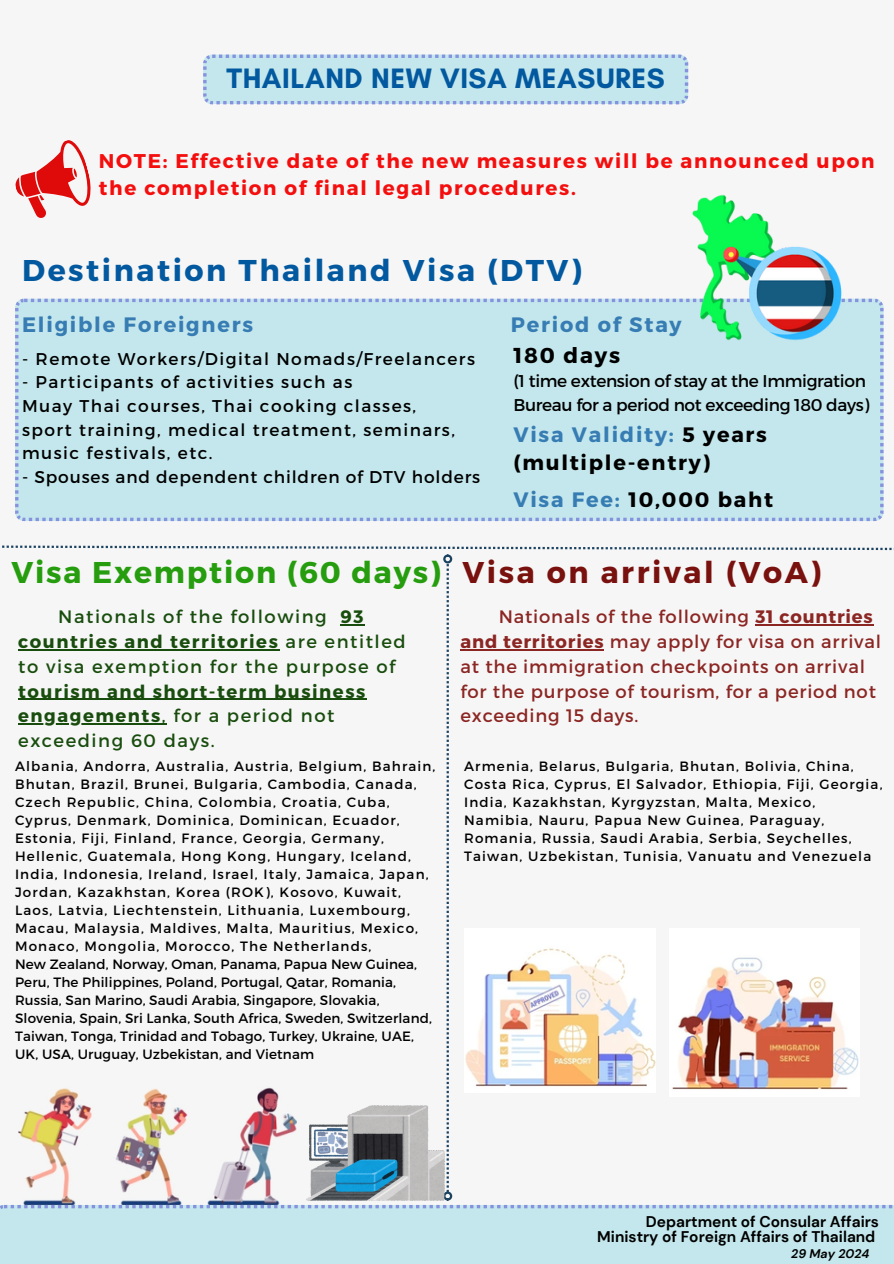
<style>
.page{position:relative;width:894px;height:1264px;background:#fff}
.page>*{position:absolute;margin:0;border:0;box-sizing:border-box;transform-origin:0 0}
.t1{font:700 30px "Montserrat";letter-spacing:.085em;color:#03599f}
.t2{font:700 30px "Montserrat";letter-spacing:.06em;color:#269d0e}
.t3{font:700 30px "Montserrat";letter-spacing:.085em;color:#79110e}
.t4{font:700 28.65px "Glacial Indifference";letter-spacing:.02em;color:#03599f}
.t5{font:700 21.45px "Montserrat";letter-spacing:.085em;color:#000}
.t6{font:700 20.85px/28.2px "Montserrat";letter-spacing:.085em;color:#000}
.t7{font:700 20.85px "Montserrat";letter-spacing:.085em;color:#377db4}
.t8{font:700 19.8px/27px "Montserrat";letter-spacing:.085em;color:#f40e0e}
.t9{font:18px/24.8px "Montserrat";letter-spacing:.045em;color:#8b2623}
.t10{font:18px/24.8px "Montserrat";letter-spacing:.085em;color:#194d0e}
.t11{font:16.95px/23.7px "Montserrat";letter-spacing:.085em;color:#000}
.t12{font:16.95px/23.7px "Montserrat";letter-spacing:-.02em;color:#000}
.t13{font:16.95px "Montserrat";letter-spacing:.05em;color:#000}
.t14{font:700 15.45px/14.7px "DM Sans";color:#000;text-align:right}
.t15{font:13.5px/18px "Montserrat";letter-spacing:.085em;color:#000}
.t16{font:13.5px/18px "Montserrat";letter-spacing:.01em;color:#000}
.t17{font:italic 700 12.45px "DM Sans";color:#000}
.s1{color:#377db4}
.s2{font-weight:700}
</style>
<div class="page">
<div style="left:0;top:0;width:893px;height:1263px;background:#f6f6f6"></div>
<svg style="left:2px;top:545px;width:890px;height:5px"></svg>
<div style="left:15px;top:299px;width:867px;height:222px;background:#c3e7ec"></div>
<svg style="left:15px;top:140px;width:76px;height:78px"></svg>
<img style="left:465px;top:948px;width:190px;height:138px">
<img style="left:672px;top:957px;width:186px;height:133px">
<svg style="left:203px;top:55px;width:485px;height:49px;background:#bfe1eb"></svg>
<img style="left:18px;top:1087px;width:278px;height:117px">
<div style="left:0;top:1204px;width:893px;height:59px;background:#c3e7ec"></div>
<svg style="left:446px;top:564px;width:2px;height:627px"></svg>
<div style="left:443px;top:1191px;width:9px;height:9px;border:2px solid #1b4361;border-radius:50%"></div>
<div style="left:443px;top:554px;width:9px;height:9px;border:2px solid #1b4361;border-radius:50%"></div>
<img style="left:306px;top:1105px;width:138px;height:95px">
<img style="left:685px;top:194px;width:163px;height:155px">
<svg style="left:340px;top:624px;width:25px;height:1px"></svg>
<hr style="left:18px;top:649px;width:261px;height:1px;background:#194d0e">
<hr style="left:18px;top:698px;width:349px;height:1px;background:#194d0e">
<hr style="left:18px;top:723px;width:144px;height:1px;background:#194d0e">
<hr style="left:755px;top:624px;width:118px;height:1px;background:#8b2623">
<hr style="left:460px;top:649px;width:144px;height:1px;background:#8b2623">
<h3 class="t4" style="left:226px;top:61px;width:440px">THAILAND NEW VISA MEASURES</h3>
<h1 class="t8" style="left:99px;top:146px;width:776px">NOTE: Effective date of the new measures will be announced upon the completion of final legal procedures.</h1>
<p class="t1" style="left:22px;top:251px;width:561px">Destination Thailand Visa (DTV)</p>
<h3 class="t7" style="left:22px;top:311px;width:232px">Eligible Foreigners</h3>
<h4 class="t11" style="left:22px;top:346px;width:454px">- Remote Workers/Digital Nomads/Freelancers</h4>
<h4 class="t11" style="left:22px;top:370px;width:434px">- Participants of activities such as<br>Muay Thai courses, Thai cooking classes, sport training, medical treatment, seminars, music festivals, etc.</h4>
<h4 class="t13" style="left:22px;top:466px;width:459px">- Spouses and dependent children of DTV holders</h4>
<h4 class="t7" style="left:510px;top:311px;width:172px">Period of Stay</h4>
<h3 class="t5" style="left:513px;top:341px;width:108px">180 days</h3>
<h3 class="t12" style="left:513px;top:368px;width:357px">(1 time extension of stay at the Immigration<br>Bureau for a period not exceeding 180 days)</h3>
<h2 class="t6" style="left:513px;top:419px;width:255px"><span class="s1">Visa Validity:</span> 5 years (multiple-entry)</h2>
<h3 class="t6" style="left:513px;top:485px;width:261px"><span class="s1">Visa Fee:</span> 10,000 baht</h3>
<p class="t2" style="left:11px;top:553px;width:431px">Visa Exemption (60 days)</p>
<p class="t3" style="left:462px;top:553px;width:360px">Visa on arrival (VoA)</p>
<p class="t10" style="left:18px;top:603px;width:389px;text-indent:40px">Nationals of the following <span class="s2">93 countries and territories</span> are entitled to visa exemption for the purpose of <span class="s2">tourism and short-term business</span></p>
<p class="t10" style="left:18px;top:702px;width:317px"><span class="s2">engagements</span>, for a period not exceeding 60 days.</p>
<h4 class="t15" style="left:15px;top:756px;width:422px">Albania, Andorra, Australia, Austria, Belgium, Bahrain, Bhutan, Brazil, Brunei, Bulgaria, Cambodia, Canada, Czech Republic, China, Colombia, Croatia, Cuba, Cyprus, Denmark, Dominica, Dominican, Ecuador, Estonia, Fiji, Finland, France, Georgia, Germany, Hellenic, Guatemala, Hong Kong, Hungary, Iceland, India, Indonesia, Ireland, Israel, Italy, Jamaica, Japan, Jordan, Kazakhstan, Korea (ROK), Kosovo, Kuwait, Laos, Latvia, Liechtenstein, Lithuania, Luxembourg, Macau, Malaysia, Maldives, Malta, Mauritius, Mexico, Monaco, Mongolia, Morocco, The Netherlands,</h4>
<p class="t16" style="left:15px;top:954px;width:418px">New Zealand, Norway, Oman, Panama, Papua New Guinea, Peru, The Philippines, Poland, Portugal, Qatar, Romania, Russia, San Marino, Saudi Arabia, Singapore, Slovakia, Slovenia, Spain, Sri Lanka, South Africa, Sweden, Switzerland, Taiwan, Tonga, Trinidad and Tobago, Turkey, Ukraine, UAE, UK, USA, Uruguay, Uzbekistan, and Vietnam</p>
<p class="t9" style="left:460px;top:603px;width:422px;text-indent:38px">Nationals of the following <span class="s2">31 countries and territories</span> may apply for visa on arrival at the immigration checkpoints on arrival for the purpose of tourism, for a period not exceeding 15 days.</p>
<h2 class="t15" style="left:464px;top:756px;width:420px">Armenia, Belarus, Bulgaria, Bhutan, Bolivia, China,<br>Costa Rica, Cyprus, El Salvador, Ethiopia, Fiji, Georgia,<br>India, Kazakhstan, Kyrgyzstan, Malta, Mexico,</h2>
<h4 class="t15" style="left:464px;top:810px;width:408px">Namibia, Nauru, Papua New Guinea, Paraguay,<br>Romania, Russia, Saudi Arabia, Serbia, Seychelles,<br>Taiwan, Uzbekistan, Tunisia, Vanuatu and Venezuela</h4>
<p class="t14" style="left:597px;top:1214px;width:283px">Department of Consular Affairs<br>Ministry of Foreign Affairs of Thailand</p>
<p class="t17" style="left:791px;top:1245px;width:80px">29 May 2024</p>
</div>
